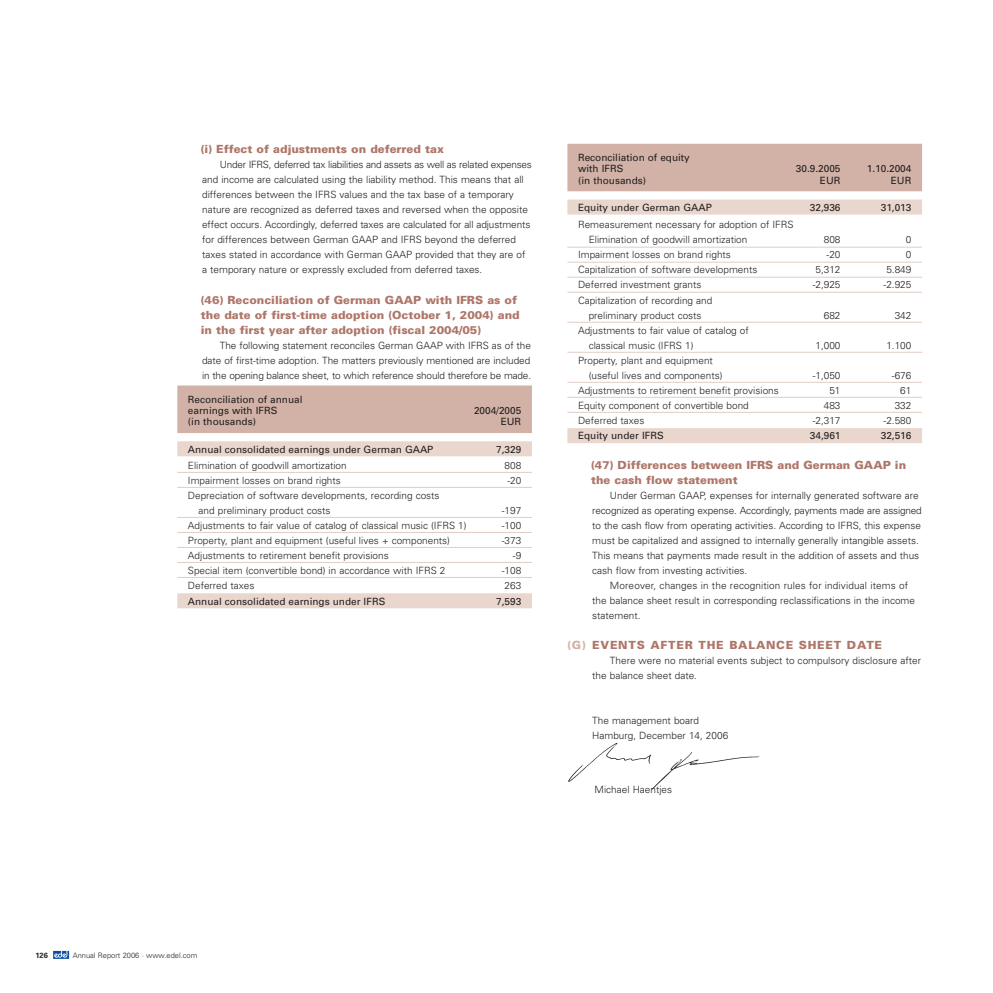
<style>
.page{position:relative;width:993px;height:993px;background:#fff}
.page>*{position:absolute;margin:0;border:0;box-sizing:border-box;transform-origin:0 0}
.t1{font:900 11.25px/15px "Univers";color:#ae7669}
.t2{font:900 11.25px "Univers";letter-spacing:.065em;color:#ae7669}
.t3{font:300 10px/15px "Univers";color:#231f20}
.t4{font:10px/11.2px "Univers";color:#231f20}
.t5{font:300 7.5px "Univers";color:#231f20}
.t6{font:700 7.5px "Univers";color:#231f20}
.s1{color:#d2b2a7}
</style>
<div class="page">
<svg style="left:53px;top:950px;width:16px;height:8px"></svg>
<div style="left:177px;top:385px;width:354px;height:48px;background:#d2b2a7"></div>
<div style="left:177px;top:441px;width:354px;height:15px;background:#e9d6cd"></div>
<hr style="left:177px;top:472px;width:354px;height:1px;background:#e1cdc4">
<hr style="left:177px;top:487px;width:354px;height:1px;background:#e1cdc4">
<hr style="left:177px;top:517px;width:354px;height:1px;background:#e1cdc4">
<hr style="left:177px;top:532px;width:354px;height:1px;background:#e1cdc4">
<hr style="left:177px;top:547px;width:354px;height:1px;background:#e1cdc4">
<hr style="left:177px;top:562px;width:354px;height:1px;background:#e1cdc4">
<hr style="left:177px;top:577px;width:354px;height:1px;background:#e1cdc4">
<div style="left:177px;top:593px;width:354px;height:15px;background:#e9d6cd"></div>
<div style="left:567px;top:144px;width:354px;height:47px;background:#d2b2a7"></div>
<div style="left:567px;top:199px;width:354px;height:15px;background:#e9d6cd"></div>
<hr style="left:567px;top:247px;width:354px;height:1px;background:#e1cdc4">
<hr style="left:567px;top:262px;width:354px;height:1px;background:#e1cdc4">
<hr style="left:567px;top:277px;width:354px;height:1px;background:#e1cdc4">
<hr style="left:567px;top:292px;width:354px;height:1px;background:#e1cdc4">
<hr style="left:567px;top:322px;width:354px;height:1px;background:#e1cdc4">
<hr style="left:567px;top:352px;width:354px;height:1px;background:#e1cdc4">
<hr style="left:567px;top:382px;width:354px;height:1px;background:#e1cdc4">
<hr style="left:567px;top:397px;width:354px;height:1px;background:#e1cdc4">
<hr style="left:567px;top:412px;width:354px;height:1px;background:#e1cdc4">
<div style="left:567px;top:428px;width:354px;height:15px;background:#e9d6cd"></div>
<img style="left:568px;top:743px;width:192px;height:47px">
<p class="t1" style="left:201px;top:143px;width:244px">(i) Effect of adjustments on deferred tax</p>
<p class="t3" style="left:202px;top:158px;width:331px;text-indent:18px">Under IFRS, deferred tax liabilities and assets as well as related expenses and income are calculated using the liability method. This means that all differences between the IFRS values and the tax base of a temporary nature are recognized as deferred taxes and reversed when the opposite effect occurs. Accordingly, deferred taxes are calculated for all adjustments for differences between German GAAP and IFRS beyond the deferred taxes stated in accordance with German GAAP provided that they are of a temporary nature or expressly excluded from deferred taxes.</p>
<p class="t1" style="left:201px;top:293px;width:320px">(46) Reconciliation of German GAAP with IFRS as of the date of first-time adoption (October 1, 2004) and in the first year after adoption (fiscal 2004/05)</p>
<p class="t3" style="left:202px;top:338px;width:330px;text-align:justify;text-indent:18px">The following statement reconciles German GAAP with IFRS as of the date of first-time adoption. The matters previously mentioned are included in the opening balance sheet, to which reference should therefore be made.</p>
<p class="t4" style="left:188px;top:394px;width:116px">Reconciliation of annual earnings with IFRS</p>
<p class="t4" style="left:474px;top:406px;width:49px">2004/2005</p>
<p class="t4" style="left:188px;top:417px;width:70px">(in thousands)</p>
<p class="t4" style="left:500px;top:417px;width:22px">EUR</p>
<p class="t4" style="left:188px;top:444px;width:247px">Annual consolidated earnings under German GAAP</p>
<p class="t4" style="left:496px;top:444px;width:27px">7,329</p>
<p class="t3" style="left:188px;top:458px;width:160px">Elimination of goodwill amortization</p>
<p class="t3" style="left:504px;top:458px;width:18px">808</p>
<p class="t3" style="left:188px;top:473px;width:154px">Impairment losses on brand rights</p>
<p class="t3" style="left:507px;top:473px;width:15px">-20</p>
<p class="t3" style="left:198px;top:488px;width:242px;text-indent:-11px">Depreciation of software developments, recording costs and preliminary product costs</p>
<p class="t3" style="left:501px;top:503px;width:21px">-197</p>
<p class="t3" style="left:188px;top:518px;width:280px">Adjustments to fair value of catalog of classical music (IFRS 1)</p>
<p class="t3" style="left:501px;top:518px;width:21px">-100</p>
<p class="t3" style="left:188px;top:533px;width:263px">Property, plant and equipment (useful lives + components)</p>
<p class="t3" style="left:501px;top:533px;width:21px">-373</p>
<p class="t3" style="left:188px;top:548px;width:202px">Adjustments to retirement benefit provisions</p>
<p class="t3" style="left:513px;top:548px;width:10px">-9</p>
<p class="t3" style="left:188px;top:563px;width:259px">Special item (convertible bond) in accordance with IFRS 2</p>
<p class="t3" style="left:501px;top:563px;width:21px">-108</p>
<p class="t3" style="left:188px;top:578px;width:68px">Deferred taxes</p>
<p class="t3" style="left:504px;top:578px;width:18px">263</p>
<p class="t4" style="left:188px;top:596px;width:199px">Annual consolidated earnings under IFRS</p>
<p class="t4" style="left:496px;top:596px;width:27px">7,593</p>
<p class="t4" style="left:578px;top:153px;width:113px">Reconciliation of equity with IFRS</p>
<p class="t4" style="left:795px;top:164px;width:46px">30.9.2005</p>
<p class="t4" style="left:866px;top:164px;width:46px">1.10.2004</p>
<p class="t4" style="left:578px;top:175px;width:70px">(in thousands)</p>
<p class="t4" style="left:819px;top:175px;width:22px">EUR</p>
<p class="t4" style="left:890px;top:175px;width:22px">EUR</p>
<p class="t4" style="left:578px;top:202px;width:135px">Equity under German GAAP</p>
<p class="t4" style="left:809px;top:202px;width:32px">32,936</p>
<p class="t4" style="left:880px;top:202px;width:32px">31,013</p>
<p class="t3" style="left:588px;top:218px;width:206px;text-indent:-11px">Remeasurement necessary for adoption of IFRS<br>Elimination of goodwill amortization</p>
<p class="t3" style="left:823px;top:233px;width:18px">808</p>
<p class="t3" style="left:905px;top:233px;width:7px">0</p>
<p class="t3" style="left:578px;top:248px;width:154px">Impairment losses on brand rights</p>
<p class="t3" style="left:826px;top:248px;width:15px">-20</p>
<p class="t3" style="left:905px;top:248px;width:7px">0</p>
<p class="t3" style="left:578px;top:263px;width:181px">Capitalization of software developments</p>
<p class="t3" style="left:815px;top:263px;width:27px">5,312</p>
<p class="t3" style="left:886px;top:263px;width:27px">5.849</p>
<p class="t3" style="left:578px;top:278px;width:125px">Deferred investment grants</p>
<p class="t3" style="left:812px;top:278px;width:29px">-2,925</p>
<p class="t3" style="left:883px;top:278px;width:29px">-2.925</p>
<p class="t3" style="left:578px;top:293px;width:136px;text-align:center">Capitalization of recording and preliminary product costs</p>
<p class="t3" style="left:823px;top:308px;width:18px">682</p>
<p class="t3" style="left:894px;top:308px;width:18px">342</p>
<p class="t3" style="left:588px;top:323px;width:161px;text-indent:-11px">Adjustments to fair value of catalog of classical music (IFRS 1)</p>
<p class="t3" style="left:588px;top:353px;width:135px;text-indent:-11px">Property, plant and equipment (useful lives and components)</p>
<p class="t3" style="left:815px;top:338px;width:27px">1,000</p>
<p class="t3" style="left:886px;top:338px;width:27px">1.100</p>
<p class="t3" style="left:812px;top:368px;width:29px">-1,050</p>
<p class="t3" style="left:891px;top:368px;width:21px">-676</p>
<p class="t3" style="left:578px;top:383px;width:202px">Adjustments to retirement benefit provisions</p>
<p class="t3" style="left:829px;top:383px;width:13px">51</p>
<p class="t3" style="left:900px;top:383px;width:13px">61</p>
<p class="t3" style="left:578px;top:398px;width:172px">Equity component of convertible bond</p>
<p class="t3" style="left:823px;top:398px;width:18px">483</p>
<p class="t3" style="left:894px;top:398px;width:18px">332</p>
<p class="t3" style="left:578px;top:413px;width:68px">Deferred taxes</p>
<p class="t3" style="left:812px;top:413px;width:29px">-2,317</p>
<p class="t3" style="left:883px;top:413px;width:29px">-2.580</p>
<p class="t4" style="left:578px;top:431px;width:87px">Equity under IFRS</p>
<p class="t4" style="left:809px;top:431px;width:32px">34,961</p>
<p class="t4" style="left:880px;top:431px;width:32px">32,516</p>
<p class="t1" style="left:590px;top:458px;width:316px">(47) Differences between IFRS and German GAAP in the cash flow statement</p>
<p class="t3" style="left:592px;top:488px;width:331px;text-indent:18px">Under German GAAP, expenses for internally generated software are recognized as operating expense. Accordingly, payments made are assigned to the cash flow from operating activities. According to IFRS, this expense must be capitalized and assigned to internally generally intangible assets.<br>This means that payments made result in the addition of assets and thus cash flow from investing activities.</p>
<p class="t3" style="left:592px;top:578px;width:324px;text-indent:18px">Moreover, changes in the recognition rules for individual items of the balance sheet result in corresponding reclassifications in the income statement.</p>
<p class="t2" style="left:567px;top:640px;width:316px"><span class="s1">(G)</span> EVENTS AFTER THE BALANCE SHEET DATE</p>
<p class="t3" style="left:592px;top:653px;width:330px;text-indent:18px">There were no material events subject to compulsory disclosure after the balance sheet date.</p>
<p class="t3" style="left:592px;top:713px;width:137px">The management board<br>Hamburg, December 14, 2006</p>
<p class="t3" style="left:594px;top:782px;width:79px">Michael Haentjes</p>
<p class="t6" style="left:35px;top:952px;width:14px">126</p>
<p class="t5" style="left:73px;top:952px;width:126px">Annual Report 2006 · www.edel.com</p>
</div>
